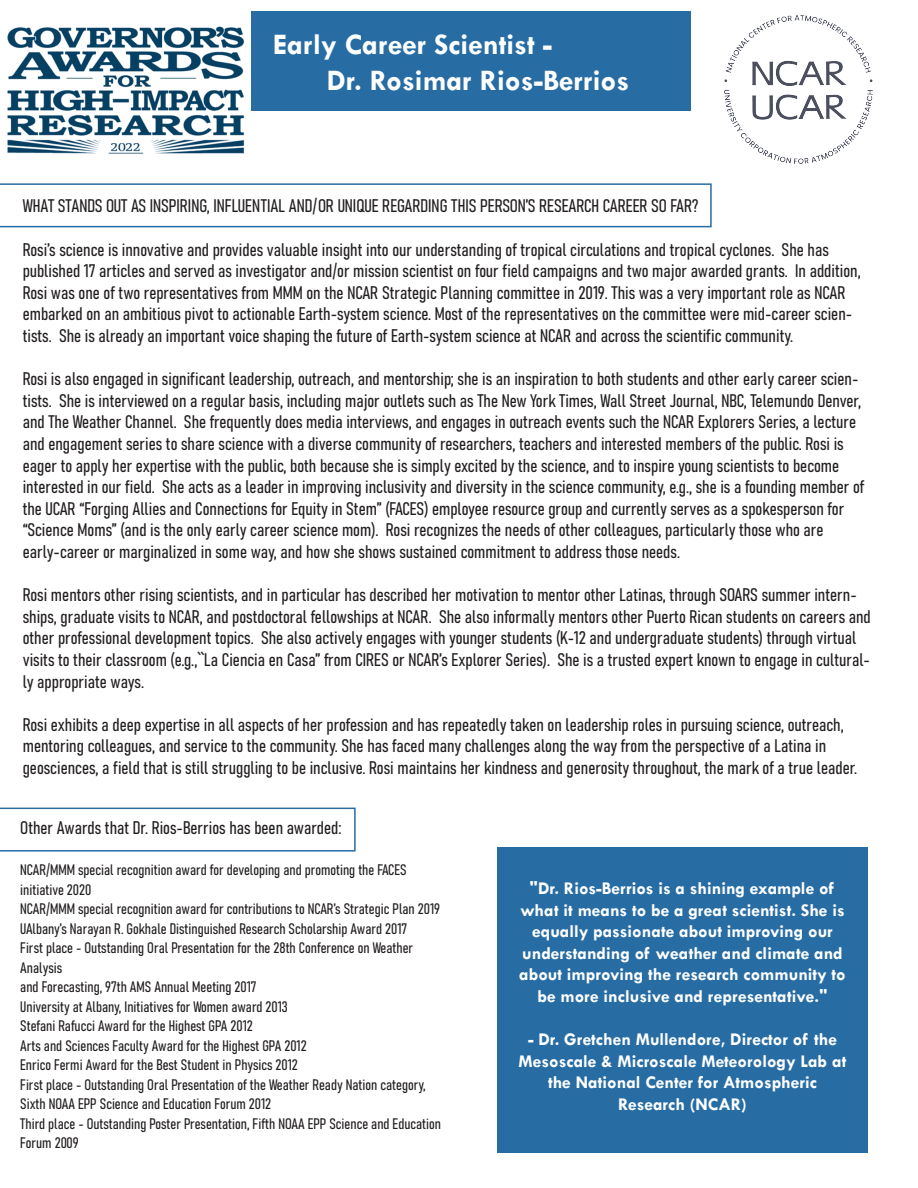
<style>
.page{position:relative;width:918px;height:1188px;background:#fff}
.page>*{position:absolute;margin:0;border:0;box-sizing:border-box;transform-origin:0 0}
.t1{font:700 30px/36px "Tw Cen";color:#fff}
.t2{font:18px/21.6px "Bahnschrift";color:#231f20}
.t3{font:700 18px/21.6px "Tw Cen";color:#fff;text-align:center}
.t4{font:15px/19.5px "Bahnschrift";color:#231f20}
</style>
<div class="page">
<div style="left:497px;top:847px;width:371px;height:306px;background:#276da4"></div>
<div style="left:251px;top:12px;width:439px;height:99px;background:#276da4"></div>
<img style="left:7px;top:26px;width:238px;height:128px">
<img style="left:725px;top:16px;width:147px;height:148px">
<svg style="left:0;top:183px;width:712px;height:44px"></svg>
<svg style="left:0;top:808px;width:356px;height:44px"></svg>
<h1 class="t1" style="left:327px;top:25px;width:304px;text-indent:-54px">Early Career Scientist -<br>Dr. Rosimar Rios-Berrios</h1>
<p class="t2" style="left:23px;top:194px;width:677px">WHAT STANDS OUT AS INSPIRING, INFLUENTIAL AND/OR UNIQUE REGARDING THIS PERSON’S RESEARCH CAREER SO FAR?</p>
<p class="t2" style="left:23px;top:237px;width:840px">Rosi’s science is innovative and provides valuable insight into our understanding of tropical circulations and tropical cyclones. She has published 17 articles and served as investigator and/or mission scientist on four field campaigns and two major awarded grants. In addition, Rosi was one of two representatives from MMM on the NCAR Strategic Planning committee in 2019. This was a very important role as NCAR embarked on an ambitious pivot to actionable Earth-system science. Most of the representatives on the committee were mid-career scien&shy;tists. She is already an important voice shaping the future of Earth-system science at NCAR and across the scientific community.</p>
<p class="t2" style="left:23px;top:367px;width:843px">Rosi is also engaged in significant leadership, outreach, and mentorship; she is an inspiration to both students and other early career scien&shy;tists. She is interviewed on a regular basis, including major outlets such as The New York Times, Wall Street Journal, NBC, Telemundo Denver, and The Weather Channel. She frequently does media interviews, and engages in outreach events such the NCAR Explorers Series, a lecture and engagement series to share science with a diverse community of researchers, teachers and interested members of the public. Rosi is eager to apply her expertise with the public, both because she is simply excited by the science, and to inspire young scientists to become interested in our field. She acts as a leader in improving inclusivity and diversity in the science community, e.g., she is a founding member of the UCAR “Forging Allies and Connections for Equity in Stem” (FACES) employee resource group and currently serves as a spokesperson for “Science Moms” (and is the only early career science mom). Rosi recognizes the needs of other colleagues, particularly those who are early-career or marginalized in some way, and how she shows sustained commitment to address those needs.</p>
<p class="t2" style="left:23px;top:583px;width:850px">Rosi mentors other rising scientists, and in particular has described her motivation to mentor other Latinas, through SOARS summer intern&shy;ships, graduate visits to NCAR, and postdoctoral fellowships at NCAR. She also informally mentors other Puerto Rican students on careers and other professional development topics. She also actively engages with younger students (K-12 and undergraduate students) through virtual visits to their classroom (e.g.,``La Ciencia en Casa’’ from CIRES or NCAR’s Explorer Series). She is a trusted expert known to engage in cultural&shy;ly appropriate ways.</p>
<p class="t2" style="left:23px;top:712px;width:836px">Rosi exhibits a deep expertise in all aspects of her profession and has repeatedly taken on leadership roles in pursuing science, outreach, mentoring colleagues, and service to the community. She has faced many challenges along the way from the perspective of a Latina in geosciences, a field that is still struggling to be inclusive. Rosi maintains her kindness and generosity throughout, the mark of a true leader.</p>
<p class="t2" style="left:20px;top:816px;width:323px">Other Awards that Dr. Rios-Berrios has been awarded:</p>
<p class="t4" style="left:20px;top:859px;width:422px">NCAR/MMM special recognition award for developing and promoting the FACES initiative 2020<br>NCAR/MMM special recognition award for contributions to NCAR’s Strategic Plan 2019<br>UAlbany’s Narayan R. Gokhale Distinguished Research Scholarship Award 2017<br>First place - Outstanding Oral Presentation for the 28th Conference on Weather Analysis<br>and Forecasting, 97th AMS Annual Meeting 2017<br>University at Albany, Initiatives for Women award 2013<br>Stefani Rafucci Award for the Highest GPA 2012<br>Arts and Sciences Faculty Award for the Highest GPA 2012<br>Enrico Fermi Award for the Best Student in Physics 2012<br>First place - Outstanding Oral Presentation of the Weather Ready Nation category, Sixth NOAA EPP Science and Education Forum 2012<br>Third place - Outstanding Poster Presentation, Fifth NOAA EPP Science and Education Forum 2009</p>
<p class="t3" style="left:519px;top:877px;width:328px">"Dr. Rios-Berrios is a shining example of what it means to be a great scientist. She is equally passionate about improving our understanding of weather and climate and about improving the research community to be more inclusive and representative."</p>
<p class="t3" style="left:519px;top:1028px;width:329px">- Dr. Gretchen Mullendore, Director of the Mesoscale &amp; Microscale Meteorology Lab at the National Center for Atmospheric Research (NCAR)</p>
</div>
